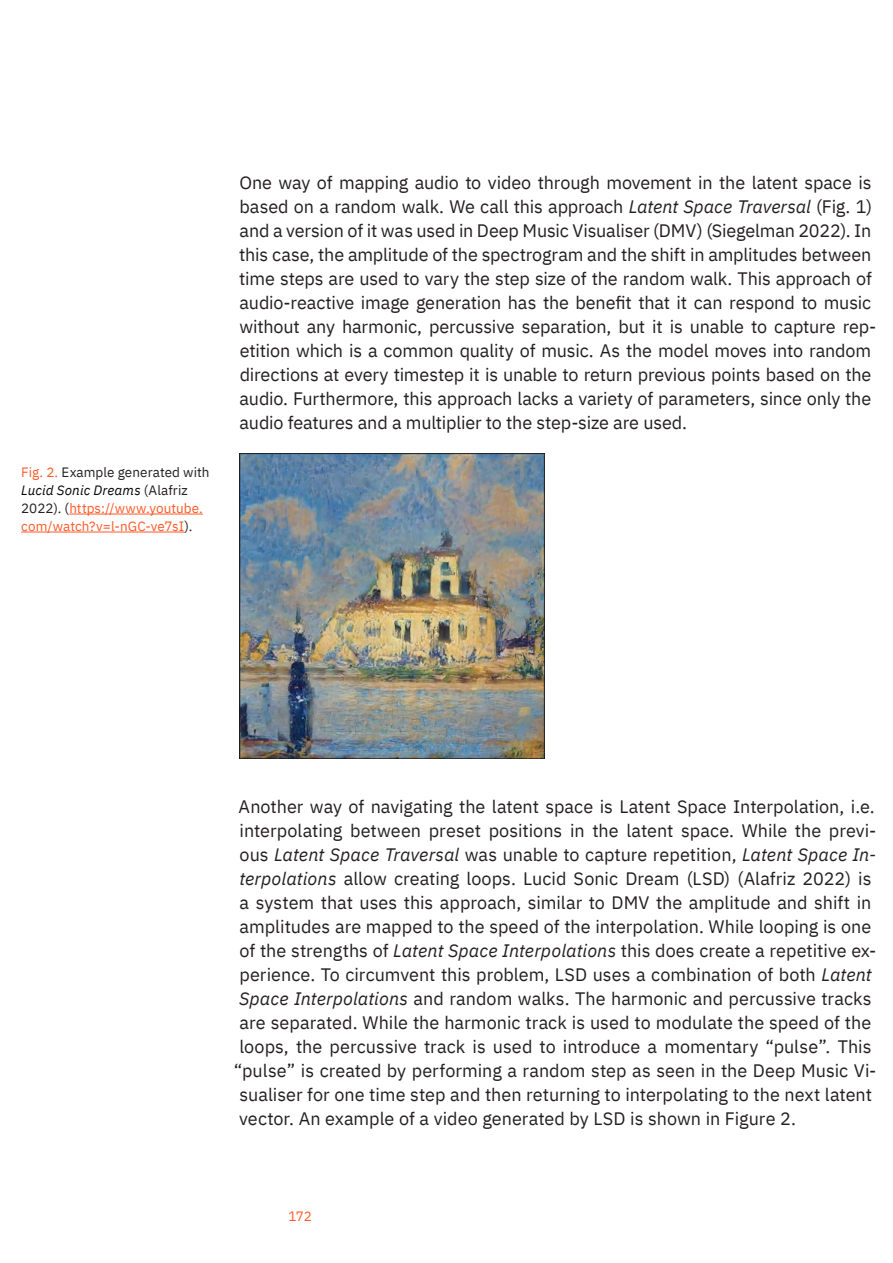
<style>
.page{position:relative;width:893px;height:1263px;background:#fff}
.page>*{position:absolute;margin:0;border:0;box-sizing:border-box;transform-origin:0 0}
.Text{font:18px/24px "IBM Plex Sans";letter-spacing:-.005em;color:#231f20}
.Text-2{font:italic 18px "IBM Plex Sans";color:#231f20}
.Notes{font:13.5px/18px "IBM Plex Sans";letter-spacing:.005em;color:#ff5a28}
.s1{color:#231f20}
.s2{font-style:italic;color:#040503}
.s3{font-style:italic}
.s4{font-style:normal}
</style>
<div class="page">
<img style="left:239px;top:453px;width:306px;height:305px">
<hr style="left:69px;top:514px;width:134px;height:1px;background:#ff5a28">
<hr style="left:21px;top:532px;width:163px;height:1px;background:#ff5a28">
<p class="Notes" style="left:21px;top:462px;width:190px">Fig. 2. <span class="s1">Example generated with<br></span><span class="s2">Lucid Sonic Dreams</span> <span class="s1">(Alafriz<br>2022). (</span>https://www.youtube. com/watch?v=l-nGC-ve7sI<span class="s1">).</span></p>
<p class="Text" style="left:239px;top:169px;width:639px">One way of mapping audio to video through movement in the latent space is based on a random walk. We call this approach <span class="s3">Latent Space Traversal</span> (Fig. 1) and a version of it was used in Deep Music Visualiser (DMV) (Siegelman 2022). In this case, the amplitude of the spectrogram and the shift in amplitudes between time steps are used to vary the step size of the random walk. This approach of audio-reactive image generation has the benefit that it can respond to music without any harmonic, percussive separation, but it is unable to capture rep&shy;etition which is a common quality of music. As the model moves into random directions at every timestep it is unable to return previous points based on the audio. Furthermore, this approach lacks a variety of parameters, since only the audio features and a multiplier to the step-size are used.</p>
<p class="Text" style="left:239px;top:793px;width:638px">Another way of navigating the latent space is Latent Space Interpolation, i.e.</p>
<p class="Text" style="left:240px;top:817px;width:638px">interpolating between preset positions in the latent space. While the previ-</p>
<p class="Text-2" style="left:240px;top:841px;width:638px"><span class="s4">ous</span> Latent Space Traversal <span class="s4">was unable to capture repetition,</span> Latent Space In-</p>
<p class="Text" style="left:239px;top:865px;width:634px"><span class="s3">terpolations</span> allow creating loops. Lucid Sonic Dream (LSD) (Alafriz 2022) is</p>
<p class="Text" style="left:240px;top:889px;width:633px">a system that uses this approach, similar to DMV the amplitude and shift in</p>
<p class="Text" style="left:240px;top:913px;width:633px">amplitudes are mapped to the speed of the interpolation. While looping is one</p>
<p class="Text" style="left:240px;top:937px;width:638px">of the strengths of <span class="s3">Latent Space Interpolations</span> this does create a repetitive ex-</p>
<p class="Text" style="left:239px;top:961px;width:634px">perience. To circumvent this problem, LSD uses a combination of both <span class="s3">Latent</span></p>
<p class="Text" style="left:239px;top:985px;width:634px"><span class="s3">Space Interpolations</span> and random walks. The harmonic and percussive tracks</p>
<p class="Text" style="left:240px;top:1009px;width:633px">are separated. While the harmonic track is used to modulate the speed of the</p>
<p class="Text" style="left:239px;top:1033px;width:634px">loops, the percussive track is used to introduce a momentary “pulse”. This</p>
<p class="Text" style="left:234px;top:1057px;width:644px">“pulse” is created by performing a random step as seen in the Deep Music Vi-</p>
<p class="Text" style="left:240px;top:1081px;width:634px">sualiser for one time step and then returning to interpolating to the next latent</p>
<p class="Text" style="left:239px;top:1105px;width:558px">vector. An example of a video generated by LSD is shown in Figure 2.</p>
<p class="Notes" style="left:288px;top:1206px;width:25px">172</p>
</div>
